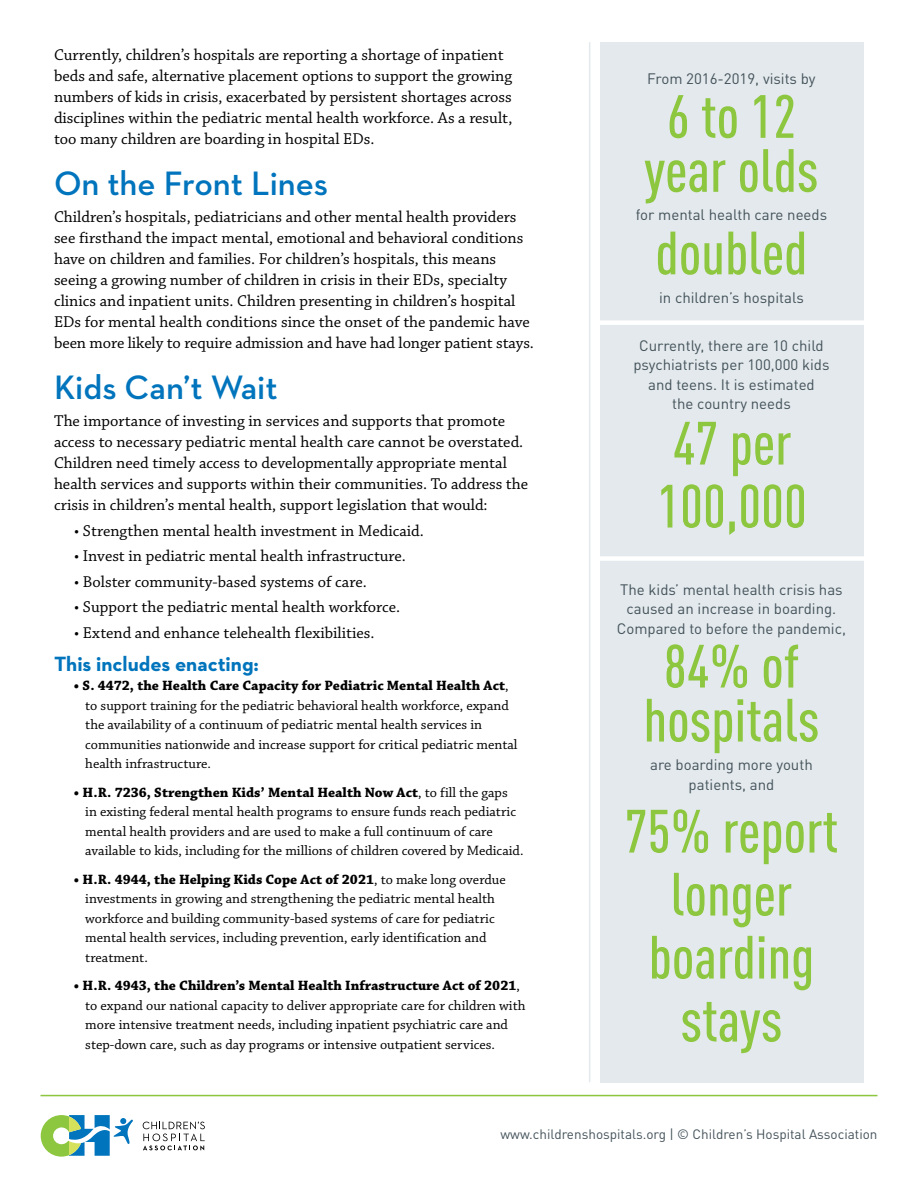
<style>
.page{position:relative;width:918px;height:1188px;background:#fff}
.page>*{position:absolute;margin:0;border:0;box-sizing:border-box;transform-origin:0 0}
.t1{font:500 condensed 60px/63px "DINOT";color:#8dc63f;text-align:center}
.t2{font:600 34.5px "Neutraface 2 Text";color:#0074bc}
.t3{font:700 21px "Neutraface 2 Text";color:#0074bc}
.t4{font:16.5px/21px "Chaparral Pro";color:#000}
.t5{font:15px/19.5px "DINOT";color:#43525a;text-align:center}
.t6{font:14.25px/19.5px "Chaparral Pro";color:#000}
.t7{font:13.5px "DINOT";color:#43525a}
.s1{font-weight:700}
</style>
<div class="page">
<hr style="left:40px;top:1095px;width:838px;height:1px;background:#8dc63f">
<svg style="left:143px;top:1122px;width:62px;height:28px"></svg>
<svg style="left:41px;top:1115px;width:92px;height:42px"></svg>
<div style="left:600px;top:42px;width:264px;height:1040px;background:#e3e9ec"></div>
<hr style="left:589px;top:42px;width:1px;height:1040px;background:#e3e9ec">
<div style="left:596px;top:320px;width:288px;height:5px;background:#fff"></div>
<div style="left:596px;top:556px;width:288px;height:5px;background:#fff"></div>
<p class="t4" style="left:54px;top:45px;width:460px">Currently, children’s hospitals are reporting a shortage of inpatient beds and safe, alternative placement options to support the growing numbers of kids in crisis, exacerbated by persistent shortages across disciplines within the pediatric mental health workforce. As a result, too many children are boarding in hospital EDs.</p>
<h2 class="t2" style="left:54px;top:162px;width:276px">On the Front Lines</h2>
<p class="t4" style="left:54px;top:207px;width:482px">Children’s hospitals, pediatricians and other mental health providers see firsthand the impact mental, emotional and behavioral conditions have on children and families. For children’s hospitals, this means seeing a growing number of children in crisis in their EDs, specialty clinics and inpatient units. Children presenting in children’s hospital EDs for mental health conditions since the onset of the pandemic have been more likely to require admission and have had longer patient stays.</p>
<h2 class="t2" style="left:54px;top:366px;width:225px">Kids Can’t Wait</h2>
<p class="t4" style="left:54px;top:411px;width:476px">The importance of investing in services and supports that promote access to necessary pediatric mental health care cannot be overstated.<br>Children need timely access to developmentally appropriate mental health services and supports within their communities. To address the crisis in children’s mental health, support legislation that would:</p>
<p class="t4" style="left:74px;top:521px;width:351px">• Strengthen mental health investment in Medicaid.</p>
<p class="t4" style="left:74px;top:546px;width:333px">• Invest in pediatric mental health infrastructure.</p>
<p class="t4" style="left:74px;top:572px;width:294px">• Bolster community-based systems of care.</p>
<p class="t4" style="left:74px;top:597px;width:327px">• Support the pediatric mental health workforce.</p>
<p class="t4" style="left:74px;top:623px;width:302px">• Extend and enhance telehealth flexibilities.</p>
<p class="t3" style="left:54px;top:650px;width:207px">This includes enacting:</p>
<p class="t6" style="left:85px;top:677px;width:434px;text-indent:-12px"><span class="s1">• S. 4472, the Health Care Capacity for Pediatric Mental Health Act</span>, to support training for the pediatric behavioral health workforce, expand the availability of a continuum of pediatric mental health services in communities nationwide and increase support for critical pediatric mental health infrastructure.</p>
<p class="t6" style="left:85px;top:783px;width:440px;text-indent:-12px"><span class="s1">• H.R. 7236, Strengthen Kids’ Mental Health Now Act</span>, to fill the gaps<br>in existing federal mental health programs to ensure funds reach pediatric mental health providers and are used to make a full continuum of care available to kids, including for the millions of children covered by Medicaid.</p>
<p class="t6" style="left:85px;top:870px;width:422px;text-indent:-12px"><span class="s1">• H.R. 4944, the Helping Kids Cope Act of 2021</span>, to make long overdue investments in growing and strengthening the pediatric mental health workforce and building community-based systems of care for pediatric mental health services, including prevention, early identification and treatment.</p>
<p class="t6" style="left:85px;top:976px;width:442px;text-indent:-12px"><span class="s1">• H.R. 4943, the Children’s Mental Health Infrastructure Act of 2021</span>, to expand our national capacity to deliver appropriate care for children with more intensive treatment needs, including inpatient psychiatric care and step-down care, such as day programs or intensive outpatient services.</p>
<p class="t5" style="left:647px;top:68px;width:170px">From 2016-2019, visits by</p>
<h1 class="t1" style="left:644px;top:89px;width:176px;line-height:54px">6 to 12 year olds</h1>
<p class="t5" style="left:636px;top:205px;width:193px">for mental health care needs</p>
<h1 class="t1" style="left:656px;top:221px;width:153px">doubled</h1>
<p class="t5" style="left:659px;top:287px;width:146px">in children’s hospitals</p>
<p class="t5" style="left:633px;top:335px;width:198px">Currently, there are 10 child psychiatrists per 100,000 kids and teens. It is estimated<br>the country needs</p>
<h1 class="t1" style="left:657px;top:411px;width:151px;text-align:left">47 per<br>100,000</h1>
<p class="t5" style="left:617px;top:579px;width:231px">The kids’ mental health crisis has caused an increase in boarding.<br>Compared to before the pandemic,</p>
<h1 class="t1" style="left:643px;top:639px;width:178px;line-height:54px">84% of hospitals</h1>
<p class="t5" style="left:650px;top:755px;width:164px">are boarding more youth patients, and</p>
<h1 class="t1" style="left:625px;top:799px;width:215px">75% report longer boarding stays</h1>
<p class="t7" style="left:500px;top:1125px;width:379px">www.childrenshospitals.org | © Children’s Hospital Association</p>
</div>
